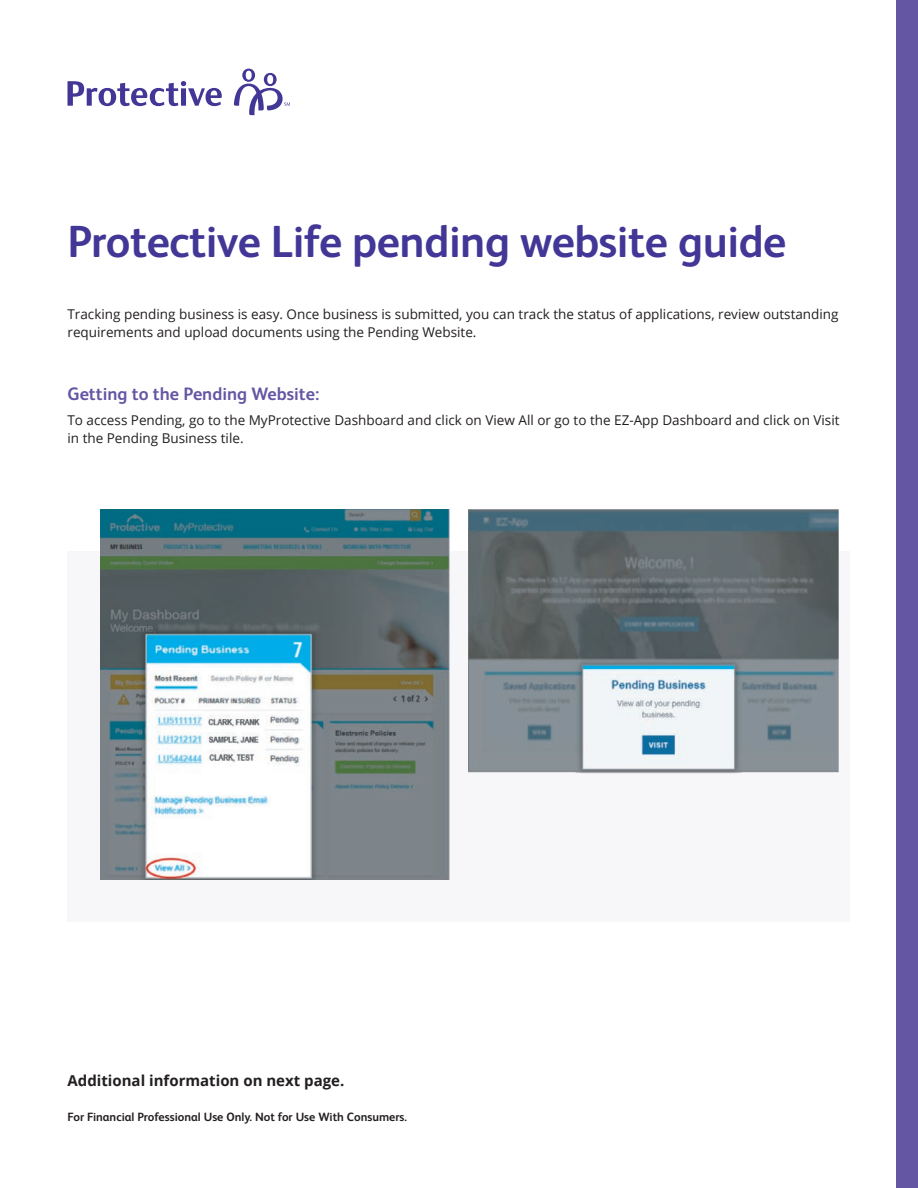
<style>
.page{position:relative;width:918px;height:1188px;background:#fff}
.page>*{position:absolute;margin:0;border:0;box-sizing:border-box;transform-origin:0 0}
.Front_Headline{font:700 45px "FS Albert Pro";letter-spacing:-.01em;color:#423796}
.Section_Subhead{font:700 18px "FS Albert Pro";color:#6556a4}
.Closing_copy{font:700 15px "Open Sans";color:#231f20}
.Body_Copy{font:13.5px/18px "Open Sans";color:#231f20}
.t1{font:700 12px "FS Albert Pro";color:#231f20}
</style>
<div class="page">
<div style="left:896px;top:0;width:22px;height:1188px;background:#6556a4"></div>
<svg style="left:234px;top:69px;width:56px;height:46px"></svg>
<svg style="left:68px;top:81px;width:154px;height:25px"></svg>
<div style="left:68px;top:552px;width:782px;height:370px;background:#f7f7fa"></div>
<img style="left:100px;top:509px;width:350px;height:371px">
<img style="left:468px;top:509px;width:370px;height:264px">
<p class="Front_Headline" style="left:68px;top:209px;width:720px">Protective Life pending website guide</p>
<p class="Body_Copy" style="left:68px;top:305px;width:773px">Tracking pending business is easy. Once business is submitted, you can track the status of applications, review outstanding requirements and upload documents using the Pending Website.</p>
<p class="Section_Subhead" style="left:68px;top:381px;width:253px">Getting to the Pending Website:</p>
<p class="Body_Copy" style="left:68px;top:410px;width:774px">To access Pending, go to the MyProtective Dashboard and click on View All or go to the EZ-App Dashboard and click on Visit in the Pending Business tile.</p>
<p class="Closing_copy" style="left:68px;top:1070px;width:278px">Additional information on next page.</p>
<p class="t1" style="left:68px;top:1108px;width:341px">For Financial Professional Use Only. Not for Use With Consumers.</p>
</div>
